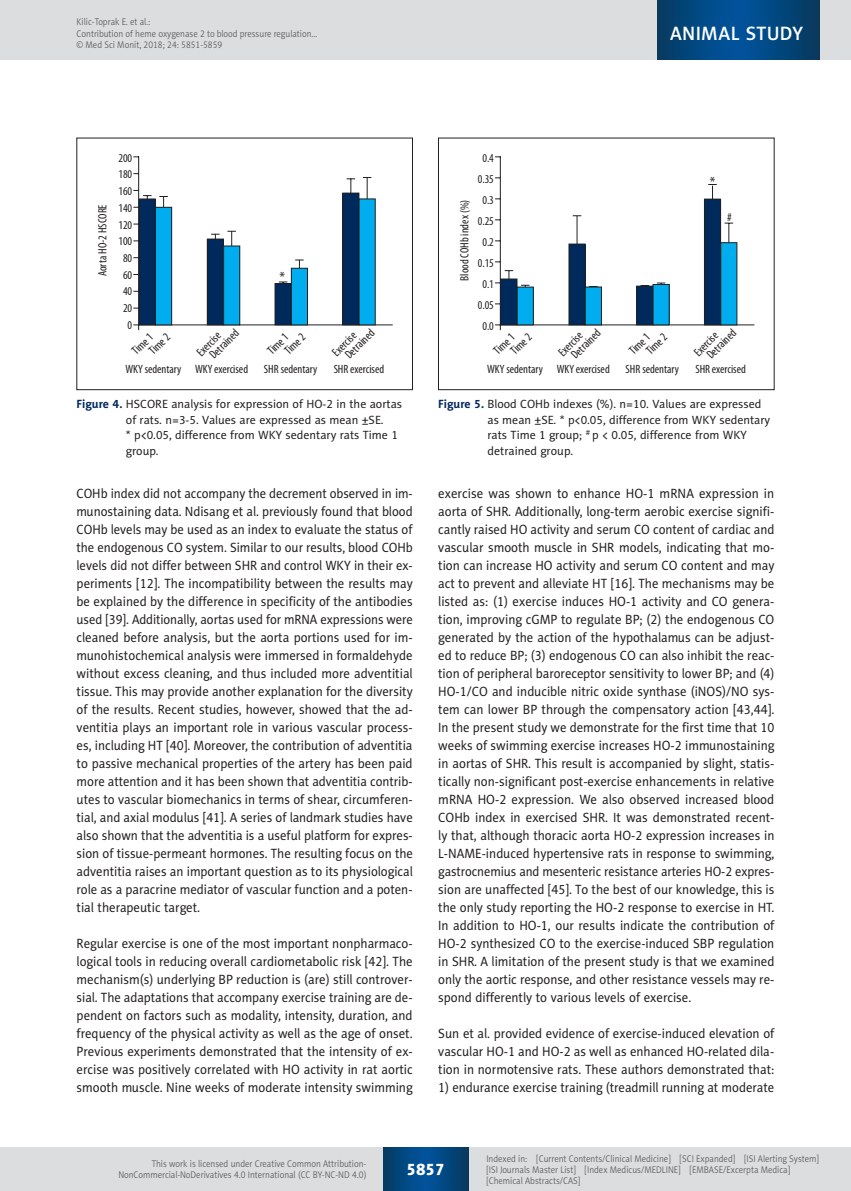
<style>
.page{position:relative;width:851px;height:1191px;background:#fff}
.page>*{position:absolute;margin:0;border:0;box-sizing:border-box;transform-origin:0 0}
.t1{font:19.5px "Naomi Sans EFN Medium";letter-spacing:.015em;color:#fff}
.t2{font:16.5px "Naomi Sans EFN Heavy";color:#fff}
.t3{font:condensed 15px "Myriad Pro";color:#231f20}
.MSM_Body{font:13.5px/18px "Naomi Sans EFN";color:#231f20;text-align:justify;scale:.95 1}
.MSM_Body-2{font:13.5px/18px "Naomi Sans EFN";color:#231f20;text-align:justify;scale:.94 1}
.t4{font:condensed 12px/16.8px "Myriad Pro";color:#231f20}
.MSM_Rycina_tytul{font:12px/15.8px "Naomi Sans EFN";color:#231f20}
.t5{font:9.75px/11.2px "Naomi Sans EFN Light";color:#57585a;scale:.9 1}
.s1{font-weight:700;color:#00295c}
.s2{font-style:italic}
</style>
<div class="page">
<hr style="left:138px;top:156px;width:1px;height:174px;background:#231f20">
<hr style="left:133px;top:324px;width:259px;height:1px;background:#231f20">
<svg style="left:133px;top:173px;width:239px;height:153px"></svg>
<div style="left:358px;top:198px;width:17px;height:127px;background:#00aeef;border:1px solid #231f20"></div>
<hr style="left:500px;top:156px;width:1px;height:174px;background:#231f20">
<hr style="left:495px;top:324px;width:259px;height:1px;background:#231f20">
<svg style="left:495px;top:184px;width:238px;height:142px"></svg>
<div style="left:720px;top:242px;width:17px;height:83px;background:#00aeef;border:1px solid #231f20"></div>
<div style="left:438px;top:138px;width:336px;height:252px;border:1px solid #231f20"></div>
<div style="left:0;top:1148px;width:850px;height:43px;background:#dcdddf"></div>
<svg style="left:383px;top:1147px;width:85px;height:43px;background:#02477e"></svg>
<div style="left:0;top:0;width:850px;height:60px;background:#dcdddf"></div>
<svg style="left:657px;top:0;width:162px;height:60px;background:#02477e"></svg>
<p class="t5" style="left:77px;top:16px;width:269px">Kilic-Toprak E. et al.:<br>Contribution of heme oxygenase 2 to blood pressure regulation… © Med Sci Monit, 2018; 24: 5851-5859</p>
<h1 class="t1" style="left:670px;top:22px;width:134px">ANIMAL STUDY</h1>
<p class="t4" style="left:94px;top:276px;width:73px;rotate:-90deg">Aorta HO-2 HSCORE</p>
<p class="t4" style="left:118px;top:149px;width:15px;text-align:right">200<br>180<br>160<br>140<br>120<br>100<br>80<br>60<br>40<br>20<br>0</p>
<p class="t3" style="left:279px;top:268px;width:7px">*</p>
<p class="t4" style="left:145px;top:346px;width:26px;rotate:-45deg">Time 2</p>
<p class="t4" style="left:200px;top:345px;width:38px;line-height:10.8px;text-indent:-7px;rotate:-45deg">Exercise<br>Detrained</p>
<p class="t4" style="left:273px;top:340px;width:26px;line-height:12px;text-indent:-12px;rotate:-45deg">Time 1<br>Time 2</p>
<p class="t4" style="left:335px;top:345px;width:38px;line-height:10.8px;text-indent:-7px;rotate:-45deg">Exercise<br>Detrained</p>
<p class="t4" style="left:128px;top:346px;width:26px;rotate:-45deg">Time 1</p>
<p class="t4" style="left:125px;top:361px;width:124px">WKY sedentary WKY exercised</p>
<p class="t4" style="left:264px;top:361px;width:55px">SHR sedentary</p>
<p class="t4" style="left:333px;top:361px;width:52px">SHR exercised</p>
<p class="MSM_Rycina_tytul" style="left:126px;top:396px;width:278px;text-indent:-49px"><span class="s1">Figure 4.</span> HSCORE analysis for expression of HO-2 in the aortas of rats. n=3-5. Values are expressed as mean ±SE.<br>* p&lt;0.05, difference from WKY sedentary rats Time 1 group.</p>
<p class="MSM_Body-2" style="left:77px;top:484px;width:359px">COHb index did not accompany the decrement observed in im&shy;munostaining data. Ndisang et al. previously found that blood COHb levels may be used as an index to evaluate the status of the endogenous CO system. Similar to our results, blood COHb levels did not differ between SHR and control WKY in their ex&shy;periments [12]. The incompatibility between the results may be explained by the difference in specificity of the antibodies used [39]. Additionally, aortas used for mRNA expressions were cleaned before analysis, but the aorta portions used for im&shy;munohistochemical analysis were immersed in formaldehyde without excess cleaning, and thus included more adventitial tissue. This may provide another explanation for the diversity of the results. Recent studies, however, showed that the ad&shy;ventitia plays an important role in various vascular process&shy;es, including HT [40]. Moreover, the contribution of adventitia to passive mechanical properties of the artery has been paid more attention and it has been shown that adventitia contrib&shy;utes to vascular biomechanics in terms of shear, circumferen&shy;tial, and axial modulus [41]. A series of landmark studies have also shown that the adventitia is a useful platform for expres&shy;sion of tissue-permeant hormones. The resulting focus on the adventitia raises an important question as to its physiological role as a paracrine mediator of vascular function and a poten&shy;tial therapeutic target.</p>
<p class="MSM_Body" style="left:77px;top:934px;width:355px">Regular exercise is one of the most important nonpharmaco&shy;logical tools in reducing overall cardiometabolic risk [42]. The mechanism(s) underlying BP reduction is (are) still controver&shy;sial. The adaptations that accompany exercise training are de&shy;pendent on factors such as modality, intensity, duration, and frequency of the physical activity as well as the age of onset.<br>Previous experiments demonstrated that the intensity of ex&shy;ercise was positively correlated with HO activity in rat aortic smooth muscle. Nine weeks of moderate intensity swimming</p>
<p class="t4" style="left:455px;top:281px;width:83px;rotate:-90deg">Blood COHb index (%)</p>
<p class="t4" style="left:477px;top:147px;width:18px;line-height:21px;text-align:center">0.4<br>0.35<br>0.3<br>0.25<br>0.2<br>0.15<br>0.1<br>0.05<br>0.0</p>
<p class="t3" style="left:709px;top:173px;width:7px">*</p>
<p class="t4" style="left:727px;top:208px;width:6px">#</p>
<p class="t4" style="left:506px;top:346px;width:26px;rotate:-45deg">Time 2</p>
<p class="t4" style="left:561px;top:345px;width:38px;line-height:10.8px;text-indent:-7px;rotate:-45deg">Exercise<br>Detrained</p>
<p class="t4" style="left:635px;top:340px;width:26px;line-height:12px;text-indent:-12px;rotate:-45deg">Time 1<br>Time 2</p>
<p class="t4" style="left:697px;top:345px;width:38px;line-height:10.8px;text-indent:-7px;rotate:-45deg">Exercise<br>Detrained</p>
<p class="t4" style="left:489px;top:346px;width:26px;rotate:-45deg">Time 1</p>
<p class="t4" style="left:487px;top:361px;width:124px">WKY sedentary WKY exercised</p>
<p class="t4" style="left:625px;top:361px;width:55px">SHR sedentary</p>
<p class="t4" style="left:695px;top:361px;width:52px">SHR exercised</p>
<p class="MSM_Rycina_tytul" style="left:487px;top:396px;width:284px;text-indent:-49px"><span class="s1">Figure 5.</span> Blood COHb indexes (%). n=10. Values are expressed as mean <span class="s2">±</span>SE. * p&lt;0.05, difference from WKY sedentary rats Time 1 group; <sup>#</sup> p &lt; 0.05, difference from WKY detrained group.</p>
<p class="MSM_Body" style="left:438px;top:484px;width:355px">exercise was shown to enhance HO-1 mRNA expression in aorta of SHR. Additionally, long-term aerobic exercise signifi&shy;cantly raised HO activity and serum CO content of cardiac and vascular smooth muscle in SHR models, indicating that mo&shy;tion can increase HO activity and serum CO content and may act to prevent and alleviate HT [16]. The mechanisms may be listed as: (1) exercise induces HO-1 activity and CO genera&shy;tion, improving cGMP to regulate BP; (2) the endogenous CO generated by the action of the hypothalamus can be adjust&shy;ed to reduce BP; (3) endogenous CO can also inhibit the reac&shy;tion of peripheral baroreceptor sensitivity to lower BP; and (4)<br>HO-1/CO and inducible nitric oxide synthase (iNOS)/NO sys&shy;tem can lower BP through the compensatory action [43,44].<br>In the present study we demonstrate for the first time that 10 weeks of swimming exercise increases HO-2 immunostaining in aortas of SHR. This result is accompanied by slight, statis&shy;tically non-significant post-exercise enhancements in relative mRNA HO-2 expression. We also observed increased blood COHb index in exercised SHR. It was demonstrated recent&shy;ly that, although thoracic aorta HO-2 expression increases in L-NAME-induced hypertensive rats in response to swimming, gastrocnemius and mesenteric resistance arteries HO-2 expres&shy;sion are unaffected [45]. To the best of our knowledge, this is the only study reporting the HO-2 response to exercise in HT.<br>In addition to HO-1, our results indicate the contribution of HO-2 synthesized CO to the exercise-induced SBP regulation in SHR. A limitation of the present study is that we examined only the aortic response, and other resistance vessels may re&shy;spond differently to various levels of exercise.</p>
<p class="MSM_Body" style="left:438px;top:1024px;width:355px">Sun et al. provided evidence of exercise-induced elevation of vascular HO-1 and HO-2 as well as enhanced HO-related dila&shy;tion in normotensive rats. These authors demonstrated that:</p>
<p class="MSM_Body" style="left:438px;top:1078px;width:355px">1) endurance exercise training (treadmill running at moderate</p>
<p class="t5" style="left:118px;top:1158px;width:277px;text-align:right">This work is licensed under Creative Common Attribution-<br>NonCommercial-NoDerivatives 4.0 International (CC BY-NC-ND 4.0)</p>
<p class="t2" style="left:406px;top:1159px;width:40px">5857</p>
<p class="t5" style="left:486px;top:1152px;width:371px">Indexed in: [Current Contents/Clinical Medicine] [SCI Expanded] [ISI Alerting System] [ISI Journals Master List] [Index Medicus/MEDLINE] [EMBASE/Excerpta Medica] [Chemical Abstracts/CAS]</p>
</div>
